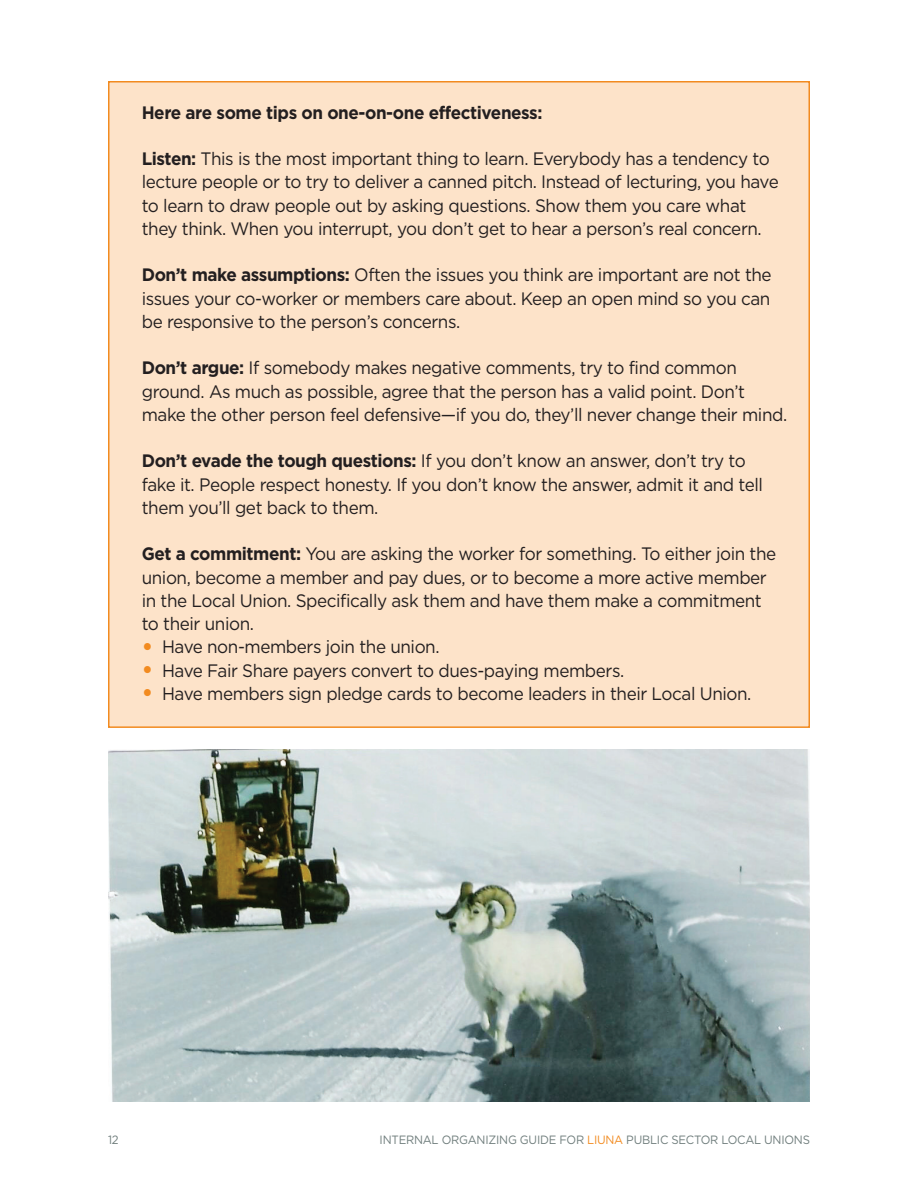
<style>
.page{position:relative;width:918px;height:1188px;background:#fff}
.page>*{position:absolute;margin:0;border:0;box-sizing:border-box;transform-origin:0 0}
.t1{font:18px/23.2px "Gotham";letter-spacing:-.025em;color:#231f20;scale:.95 1}
.t2{font:700 18px "Gotham";letter-spacing:-.025em;color:#231f20;scale:.95 1}
.t3{font:12px "Gotham";letter-spacing:-.02em;color:#6f7d7c;scale:.95 1}
.s1{font-weight:700}
.s2{font-weight:700;font-size:24px;color:#f28b20}
.s3{color:#f28b20}
</style>
<div class="page">
<div style="left:108px;top:81px;width:702px;height:647px;background:#fde3c9;border:2px solid #f28b20"></div>
<img style="left:108px;top:750px;width:702px;height:352px">
<p class="t2" style="left:142px;top:100px;width:423px">Here are some tips on one-on-one effectiveness:</p>
<p class="t1" style="left:142px;top:147px;width:672px"><span class="s1">Listen:</span> This is the most important thing to learn. Everybody has a tendency to lecture people or to try to deliver a canned pitch. Instead of lecturing, you have to learn to draw people out by asking questions. Show them you care what they think. When you interrupt, you don’t get to hear a person’s real concern.</p>
<p class="t1" style="left:142px;top:263px;width:665px;text-align:justify"><span class="s1">Don’t make assumptions:</span> Often the issues you think are important are not the issues your co-worker or members care about. Keep an open mind so you can be responsive to the person’s concerns.</p>
<p class="t1" style="left:142px;top:356px;width:681px"><span class="s1">Don’t argue:</span> If somebody makes negative comments, try to find common ground. As much as possible, agree that the person has a valid point. Don’t make the other person feel defensive—if you do, they’ll never change their mind.</p>
<p class="t1" style="left:142px;top:449px;width:656px"><span class="s1">Don’t evade the tough questions:</span> If you don’t know an answer, don’t try to fake it. People respect honesty. If you don’t know the answer, admit it and tell them you’ll get back to them.</p>
<p class="t1" style="left:142px;top:542px;width:669px"><span class="s1">Get a commitment:</span> You are asking the worker for something. To either join the union, become a member and pay dues, or to become a more active member in the Local Union. Specifically ask them and have them make a commitment to their union.</p>
<p class="t1" style="left:142px;top:635px;width:315px"><span class="s2">•</span> Have non-members join the union.</p>
<p class="t1" style="left:142px;top:658px;width:509px"><span class="s2">•</span> Have Fair Share payers convert to dues-paying members.</p>
<p class="t1" style="left:142px;top:682px;width:643px"><span class="s2">•</span> Have members sign pledge cards to become leaders in their Local Union.</p>
<p class="t3" style="left:108px;top:1132px;width:13px">12</p>
<p class="t3" style="left:380px;top:1132px;width:454px">INTERNAL ORGANIZING GUIDE FOR <span class="s3">LIUNA</span> PUBLIC SECTOR LOCAL UNIONS</p>
</div>
